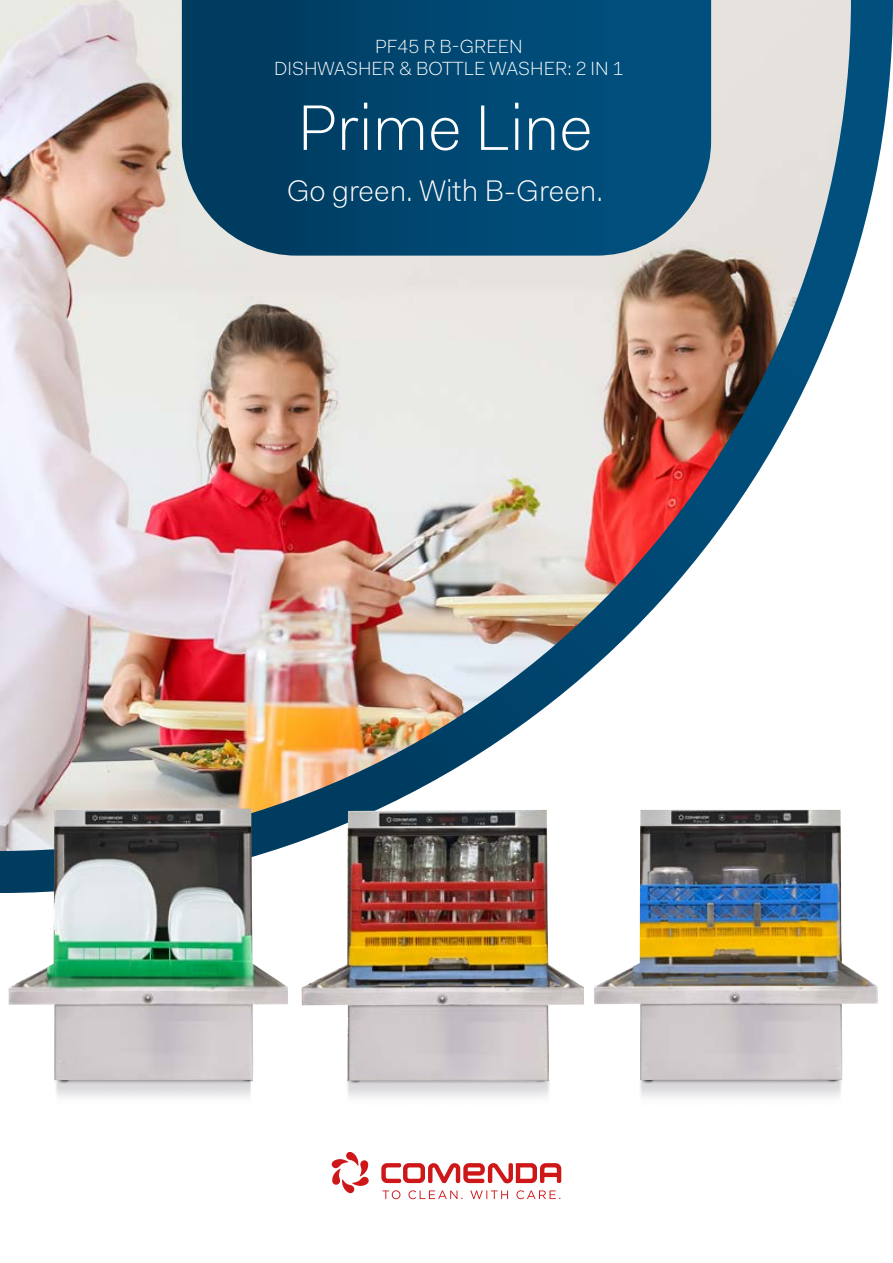
<style>
.page{position:relative;width:893px;height:1263px;background:#fff}
.page>*{position:absolute;margin:0;border:0;box-sizing:border-box;transform-origin:0 0}
.t1{font:300 64.5px "Fakt Pro";color:#fff}
.t2{font:300 29.85px "Fakt Pro";color:#fff}
.t3{font:300 19.05px/22.5px "Fakt Pro";color:#fff;text-align:center}
</style>
<div class="page">
<img style="left:0;top:0;width:893px;height:893px">
<svg style="left:182px;top:0;width:529px;height:256px;background:#094c74"></svg>
<img style="left:347px;top:1081px;width:203px;height:17px">
<img style="left:302px;top:810px;width:282px;height:271px">
<svg style="left:381px;top:1163px;width:180px;height:20px"></svg>
<svg style="left:332px;top:1152px;width:37px;height:41px"></svg>
<svg style="left:382px;top:1190px;width:178px;height:9px"></svg>
<img style="left:8px;top:808px;width:280px;height:274px">
<img style="left:594px;top:810px;width:284px;height:270px">
<img style="left:640px;top:1080px;width:202px;height:18px">
<img style="left:9px;top:1080px;width:242px;height:18px">
<p class="t3" style="left:274px;top:35px;width:351px">PF45 R B-GREEN<br>DISHWASHER &amp; BOTTLE WASHER: 2 IN 1</p>
<h1 class="t1" style="left:298px;top:85px;width:296px">Prime Line</h1>
<h2 class="t2" style="left:287px;top:171px;width:317px">Go green. With B-Green.</h2>
</div>
